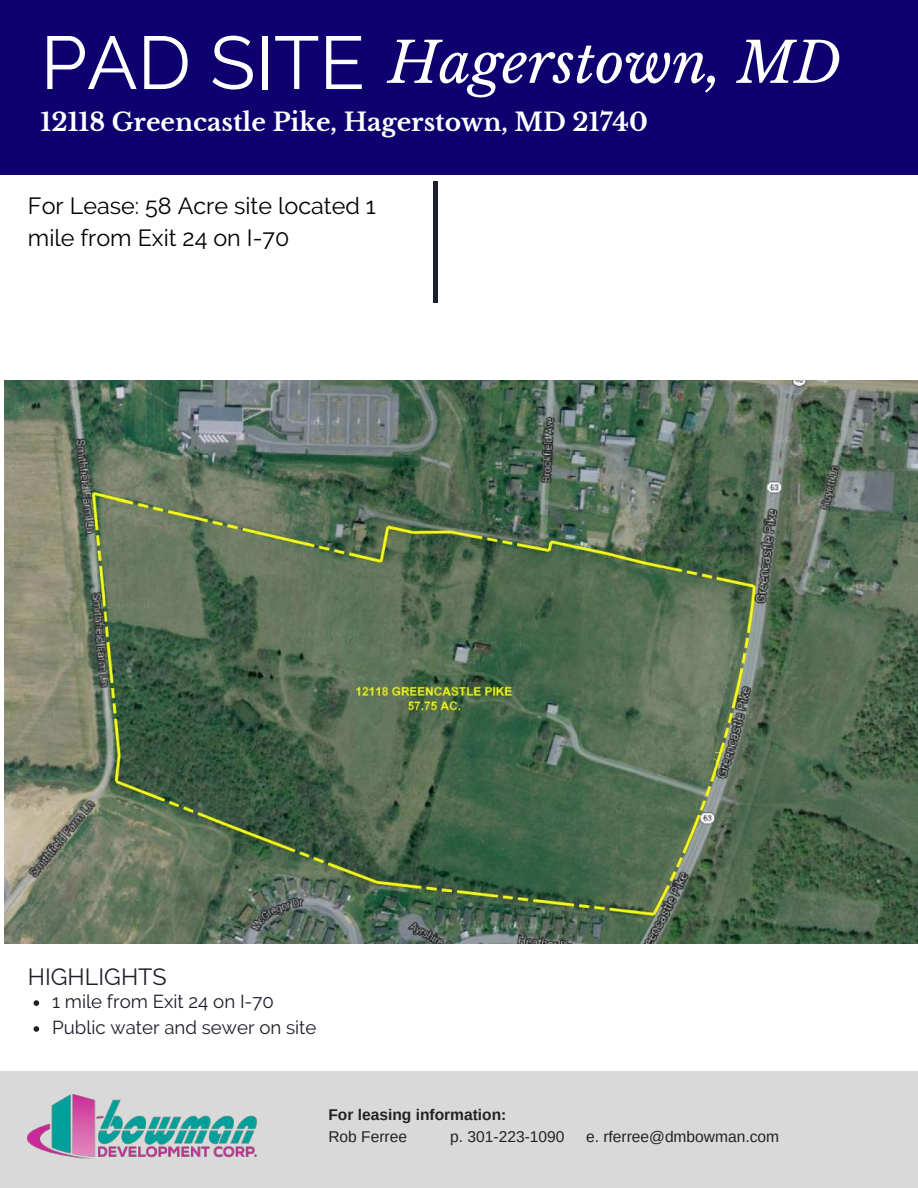
<style>
.page{position:relative;width:918px;height:1188px;background:#fff}
.page>*{position:absolute;margin:0;border:0;box-sizing:border-box;transform-origin:0 0}
.t1{font:italic 55.95px "Libre Baskerville";color:#fff}
.t2{font:700 24.9px "Libre Baskerville";color:#fff}
.t3{font:23.4px/32.7px "Raleway";color:#000}
.t4{font:23.4px "Raleway";color:#1d1e2b}
.t5{font:18.75px/25.8px "Raleway";color:#1d1e2b}
.t6{font:15.6px "Arimo";color:#222}
.t7{font:700 15.6px "Arimo";color:#222}
.s1{font-family:"Raleway";font-style:normal;font-size:74.7px}
</style>
<div class="page">
<div style="left:0;top:0;width:918px;height:174px;background:#0e016f"></div>
<hr style="left:434px;top:181px;width:4px;height:122px;background:#1d1e2b">
<div style="left:0;top:1072px;width:918px;height:116px;background:#d9d9d9"></div>
<img style="left:28px;top:1095px;width:228px;height:64px">
<svg style="left:34px;top:1000px;width:5px;height:6px"></svg>
<svg style="left:34px;top:1026px;width:5px;height:6px"></svg>
<img style="left:5px;top:381px;width:913px;height:562px">
<h1 class="t1" style="left:41px;top:29px;width:802px"><span class="s1">PAD SITE</span> Hagerstown, MD</h1>
<p class="t2" style="left:41px;top:107px;width:609px">12118 Greencastle Pike, Hagerstown, MD 21740</p>
<p class="t3" style="left:28px;top:189px;width:349px">For Lease: 58 Acre site located 1 mile from Exit 24 on I-70</p>
<p class="t4" style="left:28px;top:963px;width:140px">HIGHLIGHTS</p>
<p class="t5" style="left:52px;top:989px;width:266px">1 mile from Exit 24 on I-70<br>Public water and sewer on site</p>
<p class="t7" style="left:328px;top:1106px;width:180px">For leasing information:</p>
<p class="t6" style="left:328px;top:1128px;width:80px">Rob Ferree</p>
<p class="t6" style="left:450px;top:1128px;width:116px">p. 301-223-1090</p>
<p class="t6" style="left:586px;top:1128px;width:195px">e. rferree@dmbowman.com</p>
</div>
